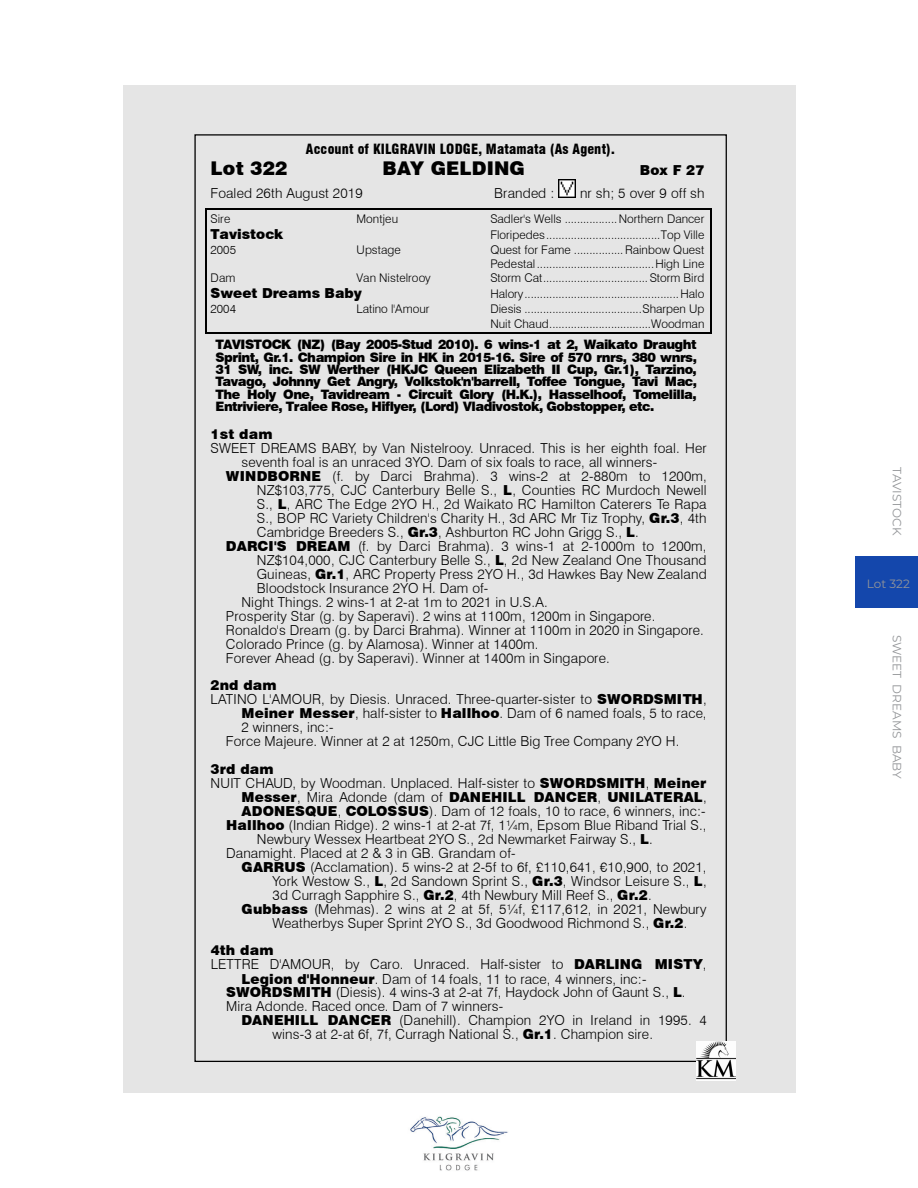
<style>
.page{position:relative;width:918px;height:1188px;background:#fff}
.page>*{position:absolute;margin:0;border:0;box-sizing:border-box;transform-origin:0 0}
.t1{font:900 18.9px "Swiss 721 BT";letter-spacing:.005em;color:#000}
.t2{font:300 13.8px "Swiss 721 BT";letter-spacing:.01em;color:#000}
.t3{font:900 13.8px "Swiss 721 BT";letter-spacing:.005em;color:#000}
.t4{font:900 condensed 13.8px "Swiss 721 BT";letter-spacing:.01em;color:#000}
.t5{font:900 13.05px/12.3px "Swiss 721 BT";letter-spacing:-.04em;color:#000;text-align:justify}
.t6{font:300 12px/14.5px "Swiss 721 BT";color:#000}
.Footer_right{font:12px "Montserrat";color:#939598}
.s1{font-weight:900}
.s2{font-weight:300}
</style>
<div class="page">
<img style="left:410px;top:1116px;width:98px;height:55px">
<div style="left:855px;top:556px;width:63px;height:51px;background:#1447ac"></div>
<div style="left:123px;top:85px;width:672px;height:1008px;background:#e5e5e5"></div>
<svg style="left:194px;top:134px;width:533px;height:928px"></svg>
<img style="left:696px;top:1041px;width:40px;height:38px">
<p class="t4" style="left:306px;top:141px;width:311px">Account of KILGRAVIN LODGE, Matamata (As Agent).</p>
<p class="t1" style="left:211px;top:157px;width:78px">Lot 322</p>
<p class="t1" style="left:383px;top:157px;width:144px">BAY GELDING</p>
<p class="t3" style="left:640px;top:162px;width:66px">Box F 27</p>
<p class="t2" style="left:211px;top:185px;width:154px">Foaled 26th August 2019</p>
<p class="t2" style="left:494px;top:185px;width:62px">Branded :</p>
<p class="t2" style="left:580px;top:185px;width:126px">nr sh; 5 over 9 off sh</p>
<p class="t6" style="left:211px;top:211px;width:21px">Sire</p>
<p class="t6" style="left:356px;top:211px;width:43px">Montjeu</p>
<p class="t6" style="left:490px;top:211px;width:216px">Sadler's Wells ................. Northern Dancer</p>
<p class="t3" style="left:211px;top:225px;width:74px">Tavistock</p>
<p class="t6" style="left:490px;top:227px;width:215px">Floripedes.....................................Top Ville</p>
<p class="t6" style="left:211px;top:242px;width:27px">2005</p>
<p class="t6" style="left:356px;top:242px;width:46px">Upstage</p>
<p class="t6" style="left:490px;top:242px;width:216px">Quest for Fame ................ Rainbow Quest<br>Pedestal ......................................High Line</p>
<p class="t6" style="left:211px;top:271px;width:26px">Dam</p>
<p class="t6" style="left:356px;top:271px;width:76px">Van Nistelrooy</p>
<p class="t6" style="left:490px;top:271px;width:215px">Storm Cat.................................. Storm Bird</p>
<p class="t3" style="left:211px;top:285px;width:153px">Sweet Dreams Baby</p>
<p class="t6" style="left:490px;top:287px;width:216px">Halory.................................................. Halo</p>
<p class="t6" style="left:211px;top:302px;width:27px">2004</p>
<p class="t6" style="left:356px;top:302px;width:75px">Latino l'Amour</p>
<p class="t6" style="left:490px;top:301px;width:216px">Diesis ......................................Sharpen Up<br>Nuit Chaud.................................Woodman</p>
<p class="t5" style="left:216px;top:339px;width:483px">TAVISTOCK (NZ) (Bay 2005-Stud 2010). 6 wins-1 at 2, Waikato Draught Sprint, Gr.1. Champion Sire in HK in 2015-16. Sire of 570 rnrs, 380 wnrs, 31 SW, inc. SW Werther (HKJC Queen Elizabeth II Cup, Gr.1), Tarzino, Tavago, Johnny Get Angry, Volkstok'n'barrell, Toffee Tongue, Tavi Mac, The Holy One, Tavidream - Circuit Glory (H.K.), Hasselhoof, Tomelilla, Entriviere, Tralee Rose, Hiflyer, (Lord) Vladivostok, Gobstopper, etc.</p>
<p class="t3" style="left:211px;top:425px;width:63px">1st dam</p>
<p class="t2" style="left:211px;top:439px;width:498px">SWEET DREAMS BABY, by Van Nistelrooy. Unraced. This is her eighth foal. Her</p>
<p class="t2" style="left:241px;top:453px;width:417px">seventh foal is an unraced 3YO. Dam of six foals to race, all winners-</p>
<p class="t2" style="left:226px;top:467px;width:482px"><span class="s1">WINDBORNE</span> (f. by Darci Brahma). 3 wins-2 at 2-880m to 1200m,</p>
<p class="t2" style="left:257px;top:481px;width:451px">NZ$103,775, CJC Canterbury Belle S., <span class="s1">L</span>, Counties RC Murdoch Newell</p>
<p class="t2" style="left:257px;top:495px;width:451px">S., <span class="s1">L</span>, ARC The Edge 2YO H., 2d Waikato RC Hamilton Caterers Te Rapa</p>
<p class="t2" style="left:257px;top:509px;width:451px">S., BOP RC Variety Children's Charity H., 3d ARC Mr Tiz Trophy, <span class="s1">Gr.3</span>, 4th</p>
<p class="t2" style="left:257px;top:523px;width:384px">Cambridge Breeders S., <span class="s1">Gr.3</span>, Ashburton RC John Grigg S., <span class="s1">L</span>.</p>
<p class="t2" style="left:226px;top:537px;width:482px"><span class="s1">DARCI'S DREAM</span> (f. by Darci Brahma). 3 wins-1 at 2-1000m to 1200m,</p>
<p class="t2" style="left:257px;top:551px;width:451px">NZ$104,000, CJC Canterbury Belle S., <span class="s1">L</span>, 2d New Zealand One Thousand</p>
<p class="t2" style="left:257px;top:565px;width:451px">Guineas, <span class="s1">Gr.1</span>, ARC Property Press 2YO H., 3d Hawkes Bay New Zealand</p>
<p class="t2" style="left:257px;top:579px;width:233px">Bloodstock Insurance 2YO H. Dam of-</p>
<p class="t2" style="left:241px;top:593px;width:308px">Night Things. 2 wins-1 at 2-at 1m to 2021 in U.S.A.</p>
<p class="t2" style="left:226px;top:607px;width:431px">Prosperity Star (g. by Saperavi). 2 wins at 1100m, 1200m in Singapore.</p>
<p class="t2" style="left:226px;top:621px;width:479px">Ronaldo's Dream (g. by Darci Brahma). Winner at 1100m in 2020 in Singapore.</p>
<p class="t2" style="left:226px;top:635px;width:314px">Colorado Prince (g. by Alamosa). Winner at 1400m.</p>
<p class="t2" style="left:226px;top:649px;width:385px">Forever Ahead (g. by Saperavi). Winner at 1400m in Singapore.</p>
<p class="t3" style="left:211px;top:677px;width:68px">2nd dam</p>
<p class="t2" style="left:211px;top:691px;width:498px">LATINO L'AMOUR, by Diesis. Unraced. Three-quarter-sister to <span class="s1">SWORDSMITH</span>,</p>
<p class="t2" style="left:241px;top:705px;width:467px"><span class="s1">Meiner Messer</span>, half-sister to <span class="s1">Hallhoo</span>. Dam of 6 named foals, 5 to race,</p>
<p class="t2" style="left:241px;top:719px;width:94px">2 winners, inc:-</p>
<p class="t2" style="left:226px;top:733px;width:455px">Force Majeure. Winner at 2 at 1250m, CJC Little Big Tree Company 2YO H.</p>
<p class="t3" style="left:211px;top:761px;width:65px">3rd dam</p>
<p class="t2" style="left:211px;top:775px;width:498px">NUIT CHAUD, by Woodman. Unplaced. Half-sister to <span class="s1">SWORDSMITH</span>, <span class="s1">Meiner</span></p>
<p class="t3" style="left:241px;top:789px;width:467px">Messer<span class="s2">, Mira Adonde (dam of</span> DANEHILL DANCER<span class="s2">,</span> UNILATERAL<span class="s2">,</span></p>
<p class="t2" style="left:241px;top:803px;width:466px"><span class="s1">ADONESQUE</span>, <span class="s1">COLOSSUS</span>). Dam of 12 foals, 10 to race, 6 winners, inc:-</p>
<p class="t2" style="left:226px;top:817px;width:482px"><span class="s1">Hallhoo</span> (Indian Ridge). 2 wins-1 at 2-at 7f, 1¼m, Epsom Blue Riband Trial S.,</p>
<p class="t2" style="left:257px;top:831px;width:398px">Newbury Wessex Heartbeat 2YO S., 2d Newmarket Fairway S., <span class="s1">L</span>.</p>
<p class="t2" style="left:226px;top:845px;width:291px">Danamight. Placed at 2 &amp; 3 in GB. Grandam of-</p>
<p class="t2" style="left:241px;top:859px;width:467px"><span class="s1">GARRUS</span> (Acclamation). 5 wins-2 at 2-5f to 6f, £110,641, €10,900, to 2021,</p>
<p class="t2" style="left:272px;top:873px;width:436px">York Westow S., <span class="s1">L</span>, 2d Sandown Sprint S., <span class="s1">Gr.3</span>, Windsor Leisure S., <span class="s1">L</span>,</p>
<p class="t2" style="left:272px;top:887px;width:381px">3d Curragh Sapphire S., <span class="s1">Gr.2</span>, 4th Newbury Mill Reef S., <span class="s1">Gr.2</span>.</p>
<p class="t2" style="left:241px;top:901px;width:467px"><span class="s1">Gubbass</span> (Mehmas). 2 wins at 2 at 5f, 5¼f, £117,612, in 2021, Newbury</p>
<p class="t2" style="left:272px;top:915px;width:417px">Weatherbys Super Sprint 2YO S., 3d Goodwood Richmond S., <span class="s1">Gr.2</span>.</p>
<p class="t3" style="left:211px;top:942px;width:64px">4th dam</p>
<p class="t2" style="left:211px;top:956px;width:497px">LETTRE D'AMOUR, by Caro. Unraced. Half-sister to <span class="s1">DARLING MISTY</span>,</p>
<p class="t2" style="left:242px;top:970px;width:407px"><span class="s1">Legion d'Honneur</span>. Dam of 14 foals, 11 to race, 4 winners, inc:-</p>
<p class="t2" style="left:226px;top:984px;width:461px"><span class="s1">SWORDSMITH</span> (Diesis). 4 wins-3 at 2-at 7f, Haydock John of Gaunt S., <span class="s1">L</span>.</p>
<p class="t2" style="left:226px;top:998px;width:279px">Mira Adonde. Raced once. Dam of 7 winners-</p>
<p class="t2" style="left:242px;top:1012px;width:467px"><span class="s1">DANEHILL DANCER</span> (Danehill). Champion 2YO in Ireland in 1995. 4</p>
<p class="t2" style="left:272px;top:1026px;width:382px">wins-3 at 2-at 6f, 7f, Curragh National S., <span class="s1">Gr.1</span>. Champion sire.</p>
<p class="Footer_right" style="left:905px;top:467px;width:69px;rotate:90deg">TAVISTOCK</p>
<p class="Footer_right" style="left:867px;top:575px;width:44px">Lot 322</p>
<p class="Footer_right" style="left:905px;top:635px;width:146px;rotate:90deg">SWEET DREAMS BABY</p>
</div>
